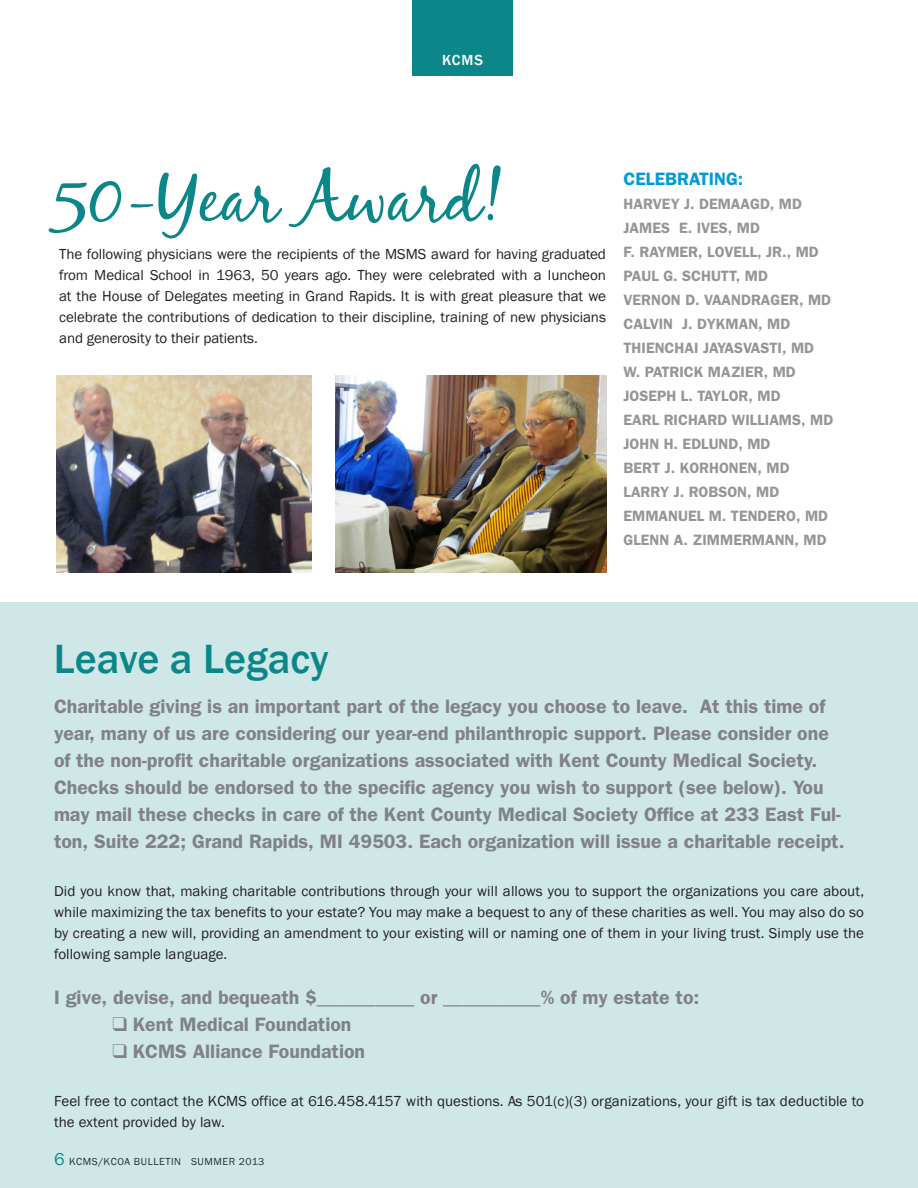
<style>
.page{position:relative;width:918px;height:1188px;background:#fff}
.page>*{position:absolute;margin:0;border:0;box-sizing:border-box;transform-origin:0 0}
.t1{font:70.5px "Black Jack";color:#0c8789}
.t2{font:500 42px "Franklin Gothic";color:#0c8789}
.Subhead{font:600 19.5px/27px "Franklin Gothic";color:#808285}
.Subhead-2{font:600 18px "Franklin Gothic";color:#009bd5}
.Body_Text{font:15px/21px "Franklin Gothic";letter-spacing:.005em;color:#231f20;text-align:justify}
.Subhead-3{font:600 15px "Franklin Gothic";color:#939598}
.t3{font:500 15px "Franklin Gothic";color:#fff}
.t4{font:10.5px "Franklin Gothic";letter-spacing:.05em;color:#231f20}
.s1{font-size:18px;color:#0c8789}
</style>
<div class="page">
<div style="left:412px;top:0;width:101px;height:76px;background:#0c8789"></div>
<div style="left:0;top:602px;width:918px;height:586px;background:#cfe7e7"></div>
<img style="left:335px;top:376px;width:271px;height:196px">
<img style="left:57px;top:376px;width:255px;height:197px">
<p class="t3" style="left:442px;top:50px;width:42px">KCMS</p>
<p class="t1" style="left:53px;top:155px;width:451px">50-Year Award!</p>
<p class="Body_Text" style="left:59px;top:245px;width:548px">The following physicians were the recipients of the MSMS award for having graduated from Medical School in 1963, 50 years ago. They were celebrated with a luncheon at the House of Delegates meeting in Grand Rapids. It is with great pleasure that we celebrate the contributions of dedication to their discipline, training of new physicians and generosity to their patients.</p>
<p class="Subhead-2" style="left:624px;top:168px;width:121px">CELEBRATING:</p>
<p class="Subhead-3" style="left:624px;top:195px;width:180px">HARVEY J. DEMAAGD, MD</p>
<p class="Subhead-3" style="left:624px;top:219px;width:138px">JAMES E. IVES, MD</p>
<p class="Subhead-3" style="left:624px;top:243px;width:197px">F. RAYMER, LOVELL, JR., MD</p>
<p class="Subhead-3" style="left:624px;top:267px;width:146px">PAUL G. SCHUTT, MD</p>
<p class="Subhead-3" style="left:624px;top:291px;width:209px">VERNON D. VAANDRAGER, MD</p>
<p class="Subhead-3" style="left:624px;top:315px;width:168px">CALVIN J. DYKMAN, MD</p>
<p class="Subhead-3" style="left:624px;top:339px;width:192px">THIENCHAI JAYASVASTI, MD</p>
<p class="Subhead-3" style="left:624px;top:363px;width:174px">W. PATRICK MAZIER, MD</p>
<p class="Subhead-3" style="left:624px;top:387px;width:159px">JOSEPH L. TAYLOR, MD</p>
<p class="Subhead-3" style="left:624px;top:411px;width:211px">EARL RICHARD WILLIAMS, MD</p>
<p class="Subhead-3" style="left:624px;top:435px;width:148px">JOHN H. EDLUND, MD</p>
<p class="Subhead-3" style="left:624px;top:459px;width:168px">BERT J. KORHONEN, MD</p>
<p class="Subhead-3" style="left:624px;top:483px;width:157px">LARRY J. ROBSON, MD</p>
<p class="Subhead-3" style="left:624px;top:507px;width:206px">EMMANUEL M. TENDERO, MD</p>
<p class="Subhead-3" style="left:624px;top:531px;width:205px">GLENN A. ZIMMERMANN, MD</p>
<p class="t2" style="left:54px;top:633px;width:276px">Leave a Legacy</p>
<p class="Subhead" style="left:54px;top:693px;width:792px">Charitable giving is an important part of the legacy you choose to leave. At this time of year, many of us are considering our year-end philanthropic support. Please consider one of the non-profit charitable organizations associated with Kent County Medical Society.<br>Checks should be endorsed to the specific agency you wish to support (see below). You may mail these checks in care of the Kent County Medical Society Office at 233 East Ful&shy;ton, Suite 222; Grand Rapids, MI 49503. Each organization will issue a charitable receipt.</p>
<p class="Body_Text" style="left:54px;top:881px;width:812px">Did you know that, making charitable contributions through your will allows you to support the organizations you care about, while maximizing the tax benefits to your estate? You may make a bequest to any of these charities as well. You may also do so by creating a new will, providing an amendment to your existing will or naming one of them in your living trust. Simply use the following sample language.</p>
<p class="Subhead" style="left:54px;top:984px;width:647px">I give, devise, and bequeath $__________ or __________% of my estate to:</p>
<p class="Subhead" style="left:112px;top:1011px;width:241px">❑ Kent Medical Foundation</p>
<p class="Subhead" style="left:112px;top:1038px;width:254px">❑ KCMS Alliance Foundation</p>
<p class="Body_Text" style="left:54px;top:1091px;width:812px">Feel free to contact the KCMS office at 616.458.4157 with questions. As 501(c)(3) organizations, your gift is tax deductible to the extent provided by law.</p>
<p class="t4" style="left:54px;top:1156px;width:212px"><span class="s1">6</span> KCMS/KCOA BULLETIN SUMMER 2013</p>
</div>
